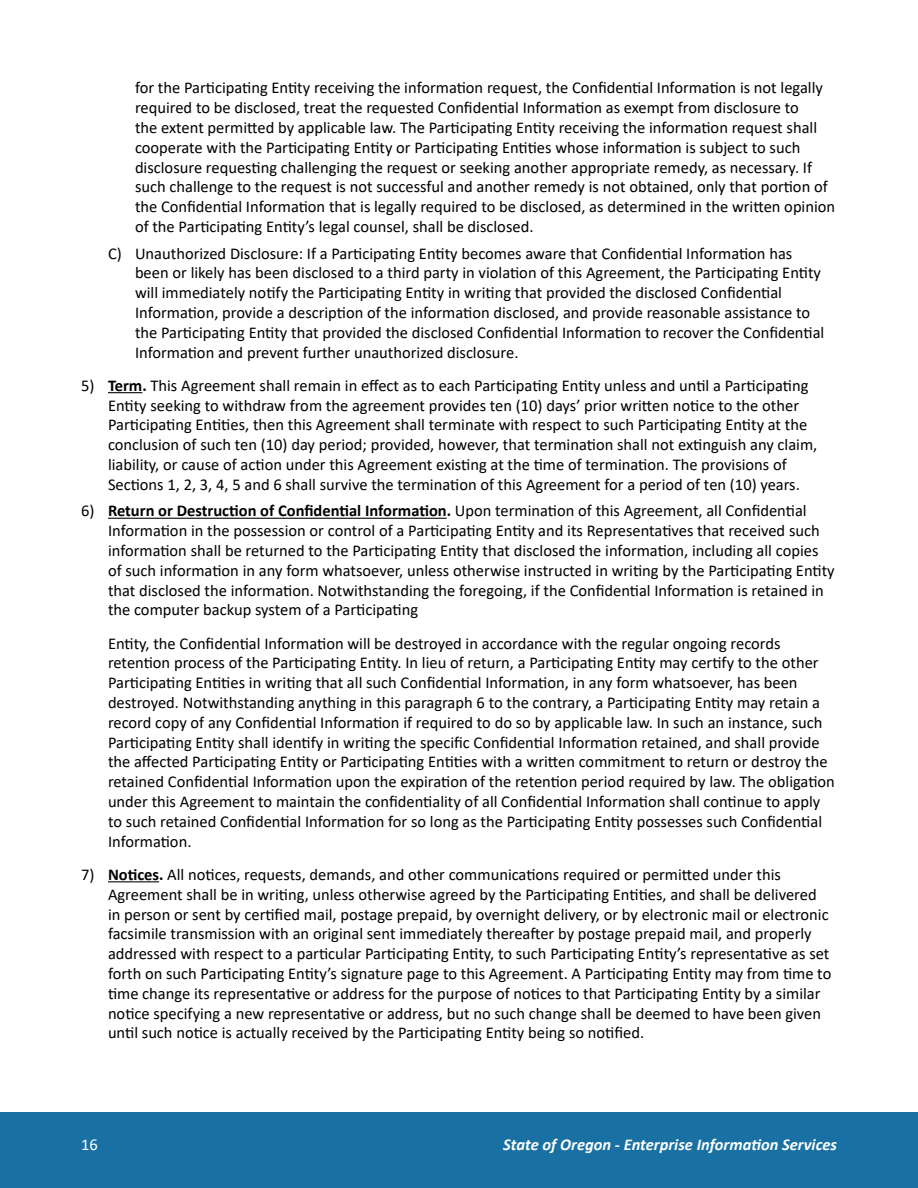
<style>
.page{position:relative;width:918px;height:1188px;background:#fff}
.page>*{position:absolute;margin:0;border:0;box-sizing:border-box;transform-origin:0 0}
.Indent{font:16.5px/19.8px "Calibri";color:#000}
.t1{font:italic 700 16.5px "Calibri";color:#fff}
.t2{font:16.5px "Calibri";color:#fff}
.s1{font-weight:700}
</style>
<div class="page">
<div style="left:0;top:1112px;width:918px;height:76px;background:#1870a3"></div>
<hr style="left:108px;top:392px;width:34px;height:1px;background:#000">
<hr style="left:108px;top:518px;width:339px;height:1px;background:#000">
<hr style="left:108px;top:881px;width:51px;height:1px;background:#000">
<p class="Indent" style="left:135px;top:78px;width:702px">for the Participating Entity receiving the information request, the Confidential Information is not legally required to be disclosed, treat the requested Confidential Information as exempt from disclosure to<br>the extent permitted by applicable law. The Participating Entity receiving the information request shall cooperate with the Participating Entity or Participating Entities whose information is subject to such disclosure requesting challenging the request or seeking another appropriate remedy, as necessary. If such challenge to the request is not successful and another remedy is not obtained, only that portion of the Confidential Information that is legally required to be disclosed, as determined in the written opinion of the Participating Entity’s legal counsel, shall be disclosed.</p>
<p class="Indent" style="left:135px;top:243px;width:691px;text-indent:-27px">C) Unauthorized Disclosure: If a Participating Entity becomes aware that Confidential Information has been or likely has been disclosed to a third party in violation of this Agreement, the Participating Entity will immediately notify the Participating Entity in writing that provided the disclosed Confidential Information, provide a description of the information disclosed, and provide reasonable assistance to the Participating Entity that provided the disclosed Confidential Information to recover the Confidential Information and prevent further unauthorized disclosure.</p>
<p class="Indent" style="left:108px;top:375px;width:711px;text-indent:-27px">5) <span class="s1">Term.</span> This Agreement shall remain in effect as to each Participating Entity unless and until a Participating Entity seeking to withdraw from the agreement provides ten (10) days’ prior written notice to the other Participating Entities, then this Agreement shall terminate with respect to such Participating Entity at the conclusion of such ten (10) day period; provided, however, that termination shall not extinguish any claim, liability, or cause of action under this Agreement existing at the time of termination. The provisions of Sections 1, 2, 3, 4, 5 and 6 shall survive the termination of this Agreement for a period of ten (10) years.</p>
<p class="Indent" style="left:108px;top:501px;width:728px;text-indent:-27px">6) <span class="s1">Return or Destruction of Confidential Information.</span> Upon termination of this Agreement, all Confidential Information in the possession or control of a Participating Entity and its Representatives that received such information shall be returned to the Participating Entity that disclosed the information, including all copies of such information in any form whatsoever, unless otherwise instructed in writing by the Participating Entity that disclosed the information. Notwithstanding the foregoing, if the Confidential Information is retained in the computer backup system of a Participating</p>
<p class="Indent" style="left:108px;top:633px;width:728px">Entity, the Confidential Information will be destroyed in accordance with the regular ongoing records retention process of the Participating Entity. In lieu of return, a Participating Entity may certify to the other Participating Entities in writing that all such Confidential Information, in any form whatsoever, has been destroyed. Notwithstanding anything in this paragraph 6 to the contrary, a Participating Entity may retain a record copy of any Confidential Information if required to do so by applicable law. In such an instance, such Participating Entity shall identify in writing the specific Confidential Information retained, and shall provide the affected Participating Entity or Participating Entities with a written commitment to return or destroy the retained Confidential Information upon the expiration of the retention period required by law. The obligation under this Agreement to maintain the confidentiality of all Confidential Information shall continue to apply to such retained Confidential Information for so long as the Participating Entity possesses such Confidential Information.</p>
<p class="Indent" style="left:108px;top:864px;width:725px;text-indent:-27px">7) <span class="s1">Notices.</span> All notices, requests, demands, and other communications required or permitted under this Agreement shall be in writing, unless otherwise agreed by the Participating Entities, and shall be delivered in person or sent by certified mail, postage prepaid, by overnight delivery, or by electronic mail or electronic facsimile transmission with an original sent immediately thereafter by postage prepaid mail, and properly addressed with respect to a particular Participating Entity, to such Participating Entity’s representative as set forth on such Participating Entity’s signature page to this Agreement. A Participating Entity may from time to time change its representative or address for the purpose of notices to that Participating Entity by a similar notice specifying a new representative or address, but no such change shall be deemed to have been given until such notice is actually received by the Participating Entity being so notified.</p>
<p class="t2" style="left:81px;top:1133px;width:18px">16</p>
<p class="t1" style="left:503px;top:1133px;width:335px">State of Oregon - Enterprise Information Services</p>
</div>
